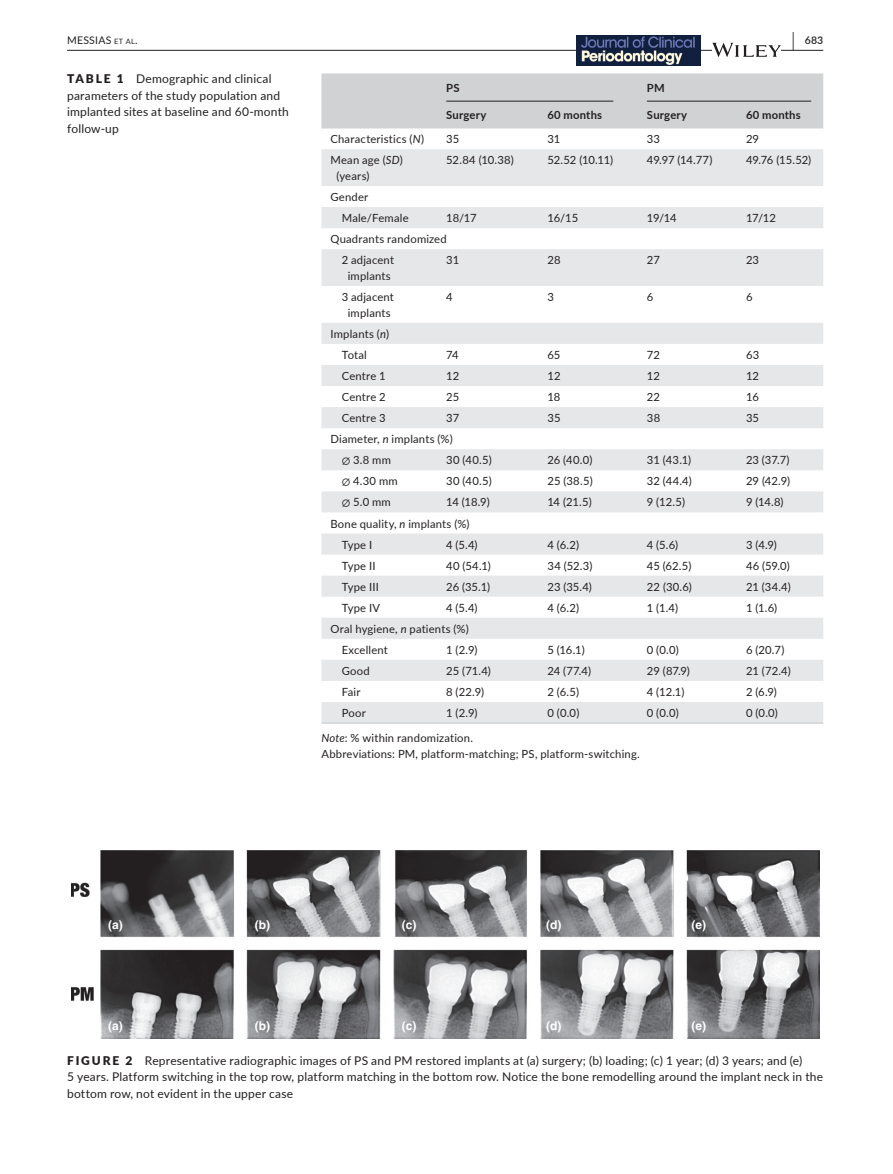
<style>
.page{position:relative;width:893px;height:1174px;background:#fff}
.page>*{position:absolute;margin:0;border:0;box-sizing:border-box;transform-origin:0 0}
.t1{font:600 19.5px "Lato";color:#231f20;scale:.48 1}
.t2{font:12px/16.5px "Lato";letter-spacing:.015em;color:#231f20}
.t3{font:700 12px "Helvetica";color:#fff}
.t4{font:11.25px/21px "Lato";letter-spacing:.015em;color:#231f20}
.t5{font:700 11.25px "Lato";letter-spacing:.02em;color:#231f20}
.t6{font:10.5px "Lato";letter-spacing:.02em;color:#231f20}
.t7{font:600 10.5px "Lato";color:#231f20}
.s1{font-size:7.35px}
.s2{font-style:italic}
.s3{font-weight:900}
.s4{font-family:"STIX"}
</style>
<div class="page">
<hr style="left:67px;top:50px;width:756px;height:1px;background:#231f20">
<img style="left:576px;top:35px;width:124px;height:30px">
<svg style="left:712px;top:43px;width:69px;height:14px"></svg>
<div style="left:321px;top:73px;width:502px;height:55px;background:#d1d2d4"></div>
<svg style="left:321px;top:149px;width:502px;height:573px;fill:#e6e7e9"></svg>
<hr style="left:321px;top:722px;width:116px;height:2px;background:#d1d2d4">
<hr style="left:437px;top:722px;width:101px;height:2px;background:#d1d2d4">
<hr style="left:538px;top:722px;width:100px;height:2px;background:#d1d2d4">
<hr style="left:638px;top:722px;width:99px;height:2px;background:#d1d2d4">
<hr style="left:737px;top:722px;width:86px;height:2px;background:#d1d2d4">
<hr style="left:446px;top:101px;width:167px;height:1px;background:#231f20">
<hr style="left:647px;top:101px;width:164px;height:1px;background:#231f20">
<img style="left:71px;top:850px;width:748px;height:188px">
<h1 class="t1" style="left:792px;top:26px;width:7px">|</h1>
<p class="t6" style="left:67px;top:33px;width:72px">MESSIAS <span class="s1">et al</span>.</p>
<p class="t7" style="left:805px;top:33px;width:20px">683</p>
<p class="t5" style="left:446px;top:79px;width:15px">PS</p>
<p class="t5" style="left:647px;top:79px;width:19px">PM</p>
<p class="t5" style="left:446px;top:107px;width:42px">Surgery</p>
<p class="t5" style="left:547px;top:107px;width:56px">60 months</p>
<p class="t5" style="left:647px;top:107px;width:42px">Surgery</p>
<p class="t5" style="left:746px;top:107px;width:56px">60 months</p>
<p class="t4" style="left:330px;top:128px;width:95px">Characteristics (<span class="s2">N</span>)</p>
<p class="t4" style="left:446px;top:128px;width:15px">35</p>
<p class="t4" style="left:547px;top:128px;width:14px">31</p>
<p class="t4" style="left:647px;top:128px;width:15px">33</p>
<p class="t4" style="left:746px;top:128px;width:15px">29</p>
<p class="t4" style="left:336px;top:152px;width:68px;line-height:15.8px;text-indent:-6px">Mean age (<span class="s2">SD</span>) (years)</p>
<p class="t4" style="left:446px;top:149px;width:69px">52.84 (10.38)</p>
<p class="t4" style="left:547px;top:149px;width:67px">52.52 (10.11)</p>
<p class="t4" style="left:647px;top:149px;width:67px">49.97 (14.77)</p>
<p class="t4" style="left:746px;top:149px;width:67px">49.76 (15.52)</p>
<p class="t4" style="left:342px;top:186px;width:68px;text-indent:-11px">Gender<br>Male/Female</p>
<p class="t2" style="left:67px;top:70px;width:223px"><span class="s3">TABLE 1</span> Demographic and clinical parameters of the study population and implanted sites at baseline and 60‐month follow‐up</p>
<p class="t4" style="left:446px;top:207px;width:32px">18/17</p>
<p class="t4" style="left:547px;top:207px;width:32px">16/15</p>
<p class="t4" style="left:647px;top:207px;width:31px">19/14</p>
<p class="t4" style="left:746px;top:207px;width:31px">17/12</p>
<p class="t4" style="left:342px;top:228px;width:107px;text-indent:-11px">Quadrants randomized<br>2 adjacent</p>
<p class="t4" style="left:348px;top:265px;width:45px">implants</p>
<p class="t4" style="left:446px;top:249px;width:14px">31</p>
<p class="t4" style="left:547px;top:249px;width:15px">28</p>
<p class="t4" style="left:647px;top:249px;width:14px">27</p>
<p class="t4" style="left:746px;top:249px;width:15px">23</p>
<p class="t4" style="left:342px;top:289px;width:54px;line-height:15.8px;text-align:center">3 adjacent implants</p>
<p class="t4" style="left:446px;top:286px;width:8px">4</p>
<p class="t4" style="left:547px;top:286px;width:8px">3</p>
<p class="t4" style="left:647px;top:286px;width:8px">6</p>
<p class="t4" style="left:746px;top:286px;width:8px">6</p>
<p class="t4" style="left:342px;top:323px;width:49px;text-indent:-11px">Implants (<span class="s2">n</span>)<br>Total</p>
<p class="t4" style="left:446px;top:344px;width:14px">74</p>
<p class="t4" style="left:547px;top:344px;width:15px">65</p>
<p class="t4" style="left:647px;top:344px;width:15px">72</p>
<p class="t4" style="left:746px;top:344px;width:15px">63</p>
<p class="t4" style="left:342px;top:365px;width:46px">Centre 1</p>
<p class="t4" style="left:446px;top:365px;width:15px">12</p>
<p class="t4" style="left:547px;top:365px;width:15px">12</p>
<p class="t4" style="left:647px;top:365px;width:15px">12</p>
<p class="t4" style="left:746px;top:365px;width:15px">12</p>
<p class="t4" style="left:342px;top:386px;width:46px">Centre 2</p>
<p class="t4" style="left:446px;top:386px;width:15px">25</p>
<p class="t4" style="left:547px;top:386px;width:14px">18</p>
<p class="t4" style="left:647px;top:386px;width:15px">22</p>
<p class="t4" style="left:746px;top:386px;width:14px">16</p>
<p class="t4" style="left:342px;top:407px;width:46px">Centre 3</p>
<p class="t4" style="left:446px;top:407px;width:14px">37</p>
<p class="t4" style="left:547px;top:407px;width:15px">35</p>
<p class="t4" style="left:647px;top:407px;width:15px">38</p>
<p class="t4" style="left:746px;top:407px;width:15px">35</p>
<p class="t4" style="left:342px;top:428px;width:113px;text-indent:-11px">Diameter, <span class="s2">n</span> implants (%) <span class="s4">∅</span> 3.8 mm</p>
<p class="t4" style="left:446px;top:449px;width:47px">30 (40.5)</p>
<p class="t4" style="left:547px;top:449px;width:47px">26 (40.0)</p>
<p class="t4" style="left:647px;top:449px;width:46px">31 (43.1)</p>
<p class="t4" style="left:746px;top:449px;width:45px">23 (37.7)</p>
<p class="t4" style="left:342px;top:470px;width:58px"><span class="s4">∅</span> 4.30 mm</p>
<p class="t4" style="left:446px;top:470px;width:47px">30 (40.5)</p>
<p class="t4" style="left:547px;top:470px;width:47px">25 (38.5)</p>
<p class="t4" style="left:647px;top:470px;width:46px">32 (44.4)</p>
<p class="t4" style="left:746px;top:470px;width:46px">29 (42.9)</p>
<p class="t4" style="left:342px;top:491px;width:51px"><span class="s4">∅</span> 5.0 mm</p>
<p class="t4" style="left:446px;top:491px;width:45px">14 (18.9)</p>
<p class="t4" style="left:547px;top:491px;width:46px">14 (21.5)</p>
<p class="t4" style="left:647px;top:491px;width:40px">9 (12.5)</p>
<p class="t4" style="left:746px;top:491px;width:39px">9 (14.8)</p>
<p class="t4" style="left:342px;top:512px;width:129px;text-indent:-11px">Bone quality, <span class="s2">n</span> implants (%)<br>Type I</p>
<p class="t4" style="left:446px;top:533px;width:33px">4 (5.4)</p>
<p class="t4" style="left:547px;top:533px;width:33px">4 (6.2)</p>
<p class="t4" style="left:647px;top:533px;width:33px">4 (5.6)</p>
<p class="t4" style="left:746px;top:533px;width:32px">3 (4.9)</p>
<p class="t4" style="left:342px;top:554px;width:35px">Type II</p>
<p class="t4" style="left:446px;top:554px;width:46px">40 (54.1)</p>
<p class="t4" style="left:547px;top:554px;width:46px">34 (52.3)</p>
<p class="t4" style="left:647px;top:554px;width:46px">45 (62.5)</p>
<p class="t4" style="left:746px;top:554px;width:45px">46 (59.0)</p>
<p class="t4" style="left:342px;top:575px;width:39px">Type III</p>
<p class="t4" style="left:446px;top:575px;width:45px">26 (35.1)</p>
<p class="t4" style="left:547px;top:575px;width:46px">23 (35.4)</p>
<p class="t4" style="left:647px;top:575px;width:47px">22 (30.6)</p>
<p class="t4" style="left:746px;top:575px;width:46px">21 (34.4)</p>
<p class="t4" style="left:342px;top:597px;width:40px">Type IV</p>
<p class="t4" style="left:446px;top:597px;width:33px">4 (5.4)</p>
<p class="t4" style="left:547px;top:597px;width:33px">4 (6.2)</p>
<p class="t4" style="left:647px;top:597px;width:33px">1 (1.4)</p>
<p class="t4" style="left:746px;top:597px;width:33px">1 (1.6)</p>
<p class="t4" style="left:342px;top:618px;width:129px;text-indent:-11px">Oral hygiene, <span class="s2">n</span> patients (%)<br>Excellent</p>
<p class="t4" style="left:446px;top:639px;width:33px">1 (2.9)</p>
<p class="t4" style="left:547px;top:639px;width:39px">5 (16.1)</p>
<p class="t4" style="left:647px;top:639px;width:33px">0 (0.0)</p>
<p class="t4" style="left:746px;top:639px;width:40px">6 (20.7)</p>
<p class="t4" style="left:342px;top:660px;width:30px">Good</p>
<p class="t4" style="left:446px;top:660px;width:46px">25 (71.4)</p>
<p class="t4" style="left:547px;top:660px;width:45px">24 (77.4)</p>
<p class="t4" style="left:647px;top:660px;width:45px">29 (87.9)</p>
<p class="t4" style="left:746px;top:660px;width:46px">21 (72.4)</p>
<p class="t4" style="left:342px;top:681px;width:20px">Fair</p>
<p class="t4" style="left:446px;top:681px;width:39px">8 (22.9)</p>
<p class="t4" style="left:547px;top:681px;width:33px">2 (6.5)</p>
<p class="t4" style="left:647px;top:681px;width:39px">4 (12.1)</p>
<p class="t4" style="left:746px;top:681px;width:32px">2 (6.9)</p>
<p class="t4" style="left:342px;top:702px;width:26px">Poor</p>
<p class="t4" style="left:446px;top:702px;width:33px">1 (2.9)</p>
<p class="t4" style="left:547px;top:702px;width:33px">0 (0.0)</p>
<p class="t4" style="left:647px;top:702px;width:33px">0 (0.0)</p>
<p class="t4" style="left:746px;top:702px;width:33px">0 (0.0)</p>
<p class="t4" style="left:321px;top:729px;width:320px;line-height:15.8px"><span class="s2">Note</span>: % within randomization.<br>Abbreviations: PM, platform‐matching; PS, platform‐switching.</p>
<p class="t3" style="left:108px;top:917px;width:16px">(a)</p>
<p class="t3" style="left:255px;top:917px;width:17px">(b)</p>
<p class="t3" style="left:402px;top:917px;width:16px">(c)</p>
<p class="t3" style="left:546px;top:917px;width:17px">(d)</p>
<p class="t3" style="left:692px;top:917px;width:16px">(e)</p>
<p class="t3" style="left:108px;top:1018px;width:16px">(a)</p>
<p class="t3" style="left:255px;top:1018px;width:17px">(b)</p>
<p class="t3" style="left:402px;top:1018px;width:16px">(c)</p>
<p class="t3" style="left:546px;top:1018px;width:17px">(d)</p>
<p class="t3" style="left:692px;top:1018px;width:16px">(e)</p>
<p class="t2" style="left:67px;top:1051px;width:757px"><span class="s3">FIGURE 2</span> Representative radiographic images of PS and PM restored implants at (a) surgery; (b) loading; (c) 1 year; (d) 3 years; and (e)<br>5 years. Platform switching in the top row, platform matching in the bottom row. Notice the bone remodelling around the implant neck in the bottom row, not evident in the upper case</p>
</div>
